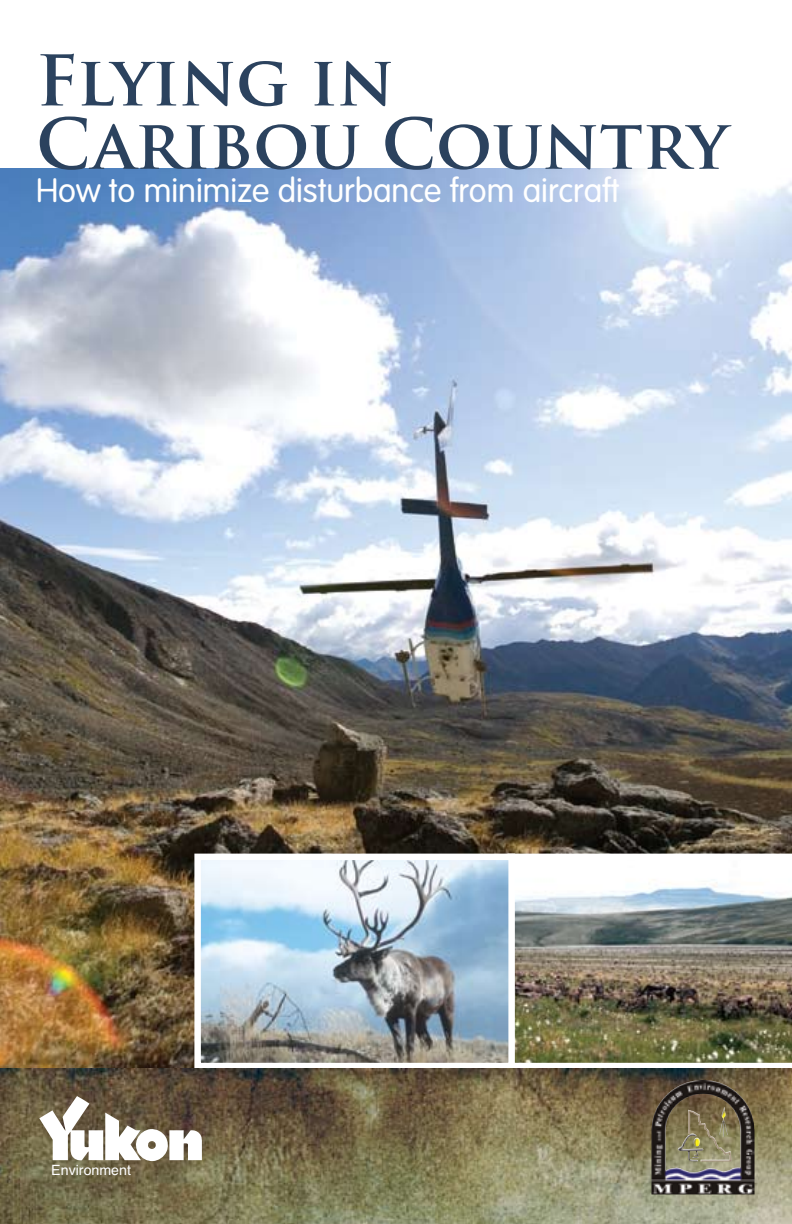
<style>
.page{position:relative;width:792px;height:1224px;background:#fff}
.page>*{position:absolute;margin:0;border:0;box-sizing:border-box;transform-origin:0 0}
.t1{font:700 68px/63.4px "Trajan Pro";color:#2b425e}
.t2{font:300 33.2px "VAG Rounded";color:#fff}
.t3{font:14.2px "Helvetica";color:#fff}
</style>
<div class="page">
<img style="left:0;top:169px;width:792px;height:899px">
<img style="left:201px;top:861px;width:307px;height:201px">
<img style="left:515px;top:854px;width:277px;height:214px">
<div style="left:194px;top:854px;width:321px;height:215px;border:6px solid #fff"></div>
<img style="left:0;top:1068px;width:792px;height:156px">
<svg style="left:39px;top:1096px;width:163px;height:65px"></svg>
<img style="left:651px;top:1080px;width:104px;height:114px">
<h1 class="t1" style="left:36px;top:50px;width:694px">Flying in<br>Caribou Country</h1>
<p class="t2" style="left:36px;top:171px;width:585px">How to minimize disturbance from aircraft</p>
<p class="t3" style="left:51px;top:1158px;width:81px">Environment</p>
</div>
